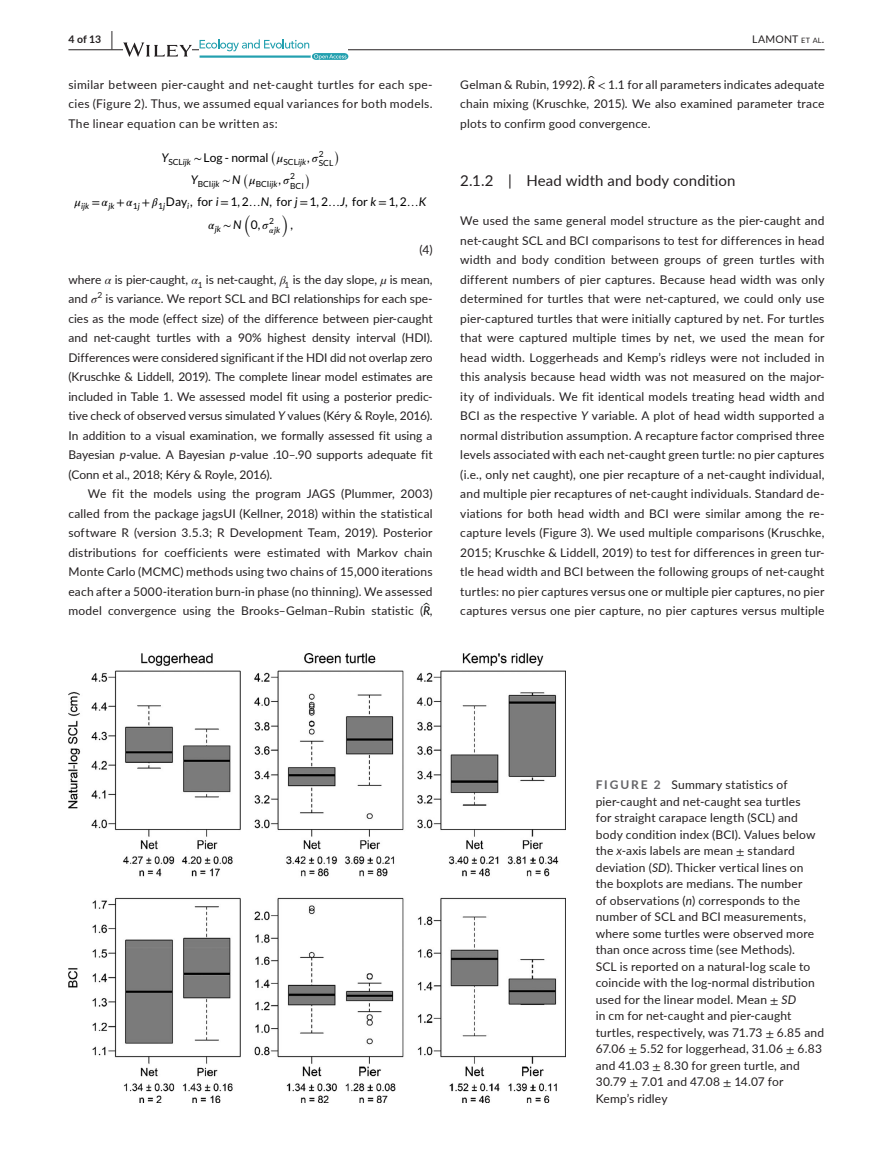
<style>
.page{position:relative;width:893px;height:1174px;background:#fff}
.page>*{position:absolute;margin:0;border:0;box-sizing:border-box;transform-origin:0 0}
.t1{font:15px "Lato";letter-spacing:.005em;color:#231f20}
.t2{font:12px/19.5px "Lato";letter-spacing:.015em;color:#231f20;text-align:justify}
.t3{font:12px "Lato";color:#000}
.t4{font:12px "STIX Math Extensions";color:#000}
.t5{font:10.5px "Lato";letter-spacing:.02em;color:#231f20}
.t6{font:700 10.5px "Lato";color:#231f20}
.t7{font:8.4px "Lato";color:#000}
.t8{font:italic 8.4px "Lato";color:#000}
.t9{font:8.4px "Lato";color:#231f20}
.s1{font-size:19.5px}
.s2{font-size:7.35px}
.s3{font-style:italic;color:#000}
.s4{font-family:"STIX"}
.s5{font-style:italic}
.s6{font-family:"STIX Math"}
.s7{font-family:"STIX Math";font-style:italic}
.s8{font-family:"STIX";font-style:italic}
.s9{font-weight:700;color:#636366}
</style>
<div class="page">
<hr style="left:68px;top:49px;width:756px;height:1px;background:#231f20">
<svg style="left:123px;top:42px;width:69px;height:15px"></svg>
<svg style="left:200px;top:39px;width:148px;height:21px"></svg>
<img style="left:68px;top:653px;width:498px;height:450px">
<p class="t6" style="left:68px;top:31px;width:46px">4 of 13 <span class="s1">|</span></p>
<p class="t5" style="left:752px;top:31px;width:74px">LAMONT <span class="s2">et al</span>.</p>
<p class="t2" style="left:68px;top:74px;width:366px">similar between pier-caught and net-caught turtles for each spe&shy;cies (Figure 2). Thus, we assumed equal variances for both models.<br>The linear equation can be written as:</p>
<p class="t2" style="left:460px;top:74px;width:366px">Gelman &amp; Rubin, 1992). <span class="s3">R</span><sup>̂</sup> <span class="s4">&lt;</span> 1.1 for all parameters indicates adequate chain mixing (Kruschke, 2015). We also examined parameter trace plots to confirm good convergence.</p>
<p class="t3" style="left:161px;top:153px;width:109px"><span class="s5">Y</span><sub>SCL</sub><sub>ijk</sub> <span class="s6">∼</span>Log - normal</p>
<p class="t4" style="left:271px;top:141px;width:7px">(</p>
<p class="t7" style="left:276px;top:158px;width:49px"><sup>𝜇</sup>SCL<span class="s5">ijk</span> <sup>,</sup> <sup>𝜎</sup>2</p>
<p class="t7" style="left:319px;top:160px;width:16px">SCL</p>
<p class="t4" style="left:334px;top:141px;width:7px">)</p>
<p class="t7" style="left:191px;top:181px;width:51px"><sup>Y</sup>BCI<span class="s5">ijk</span> <sup>∼</sup><sup>N</sup></p>
<p class="t4" style="left:243px;top:163px;width:7px">(</p>
<p class="t7" style="left:248px;top:181px;width:48px"><sup>𝜇</sup>BCI<span class="s5">ijk</span> <sup>,</sup> <sup>𝜎</sup>2</p>
<p class="t7" style="left:290px;top:182px;width:15px">BCI</p>
<p class="t4" style="left:305px;top:163px;width:7px">)</p>
<p class="t3" style="left:74px;top:197px;width:354px"><span class="s7">𝜇</span><sub>ijk</sub> <span class="s6">=</span><span class="s7">𝛼</span><sub>jk</sub> <span class="s6">+</span><span class="s7">𝛼</span><sub>1</sub><sub>j</sub> <span class="s6">+</span><span class="s7">𝛽</span><sub>1</sub><sub>j</sub>Day<sub>i</sub>, for <span class="s5">i</span><span class="s6">=</span>1, 2<span class="s6">…</span><span class="s5">N</span>, for <span class="s5">j</span><span class="s6">=</span>1, 2<span class="s6">…</span><span class="s5">J</span>, for <span class="s5">k</span> <span class="s6">=</span>1, 2<span class="s6">…</span><span class="s5">K</span></p>
<p class="t8" style="left:208px;top:226px;width:35px"><sup>𝛼</sup>jk <sup>∼</sup><sup>N</sup></p>
<p class="t4" style="left:244px;top:204px;width:9px">(</p>
<p class="t3" style="left:251px;top:220px;width:25px">0,<span class="s7">𝜎</span><sup>2</sup></p>
<p class="t4" style="left:281px;top:204px;width:9px">)</p>
<p class="t8" style="left:269px;top:227px;width:12px"><span class="s6">𝛼</span>jk</p>
<p class="t3" style="left:290px;top:220px;width:4px">,</p>
<p class="t2" style="left:419px;top:239px;width:15px">(4)</p>
<p class="t2" style="left:68px;top:269px;width:366px">where <span class="s8">α</span> is pier-caught, <span class="s8">α</span><sub>1</sub> is net-caught, <span class="s8">β</span><sub>1</sub> is the day slope, <span class="s8">µ</span> is mean, and <span class="s8">σ</span></p>
<p class="t9" style="left:97px;top:289px;width:6px">2</p>
<p class="t2" style="left:68px;top:288px;width:366px;text-indent:37px">is variance. We report SCL and BCI relationships for each spe&shy;cies as the mode (effect size) of the difference between pier-caught and net-caught turtles with a 90% highest density interval (HDI).<br>Differences were considered significant if the HDI did not overlap zero (Kruschke &amp; Liddell, 2019). The complete linear model estimates are included in Table 1. We assessed model fit using a posterior predic&shy;tive check of observed versus simulated <span class="s5">Y</span> values (Kéry &amp; Royle, 2016).<br>In addition to a visual examination, we formally assessed fit using a Bayesian <span class="s5">p</span>-value. A Bayesian <span class="s5">p</span>-value .10–.90 supports adequate fit (Conn et al., 2018; Kéry &amp; Royle, 2016).</p>
<p class="t2" style="left:68px;top:483px;width:366px;text-indent:20px">We fit the models using the program JAGS (Plummer, 2003) called from the package jagsUI (Kellner, 2018) within the statistical software R (version 3.5.3; R Development Team, 2019). Posterior distributions for coefficients were estimated with Markov chain Monte Carlo (MCMC) methods using two chains of 15,000 iterations each after a 5000-iteration burn-in phase (no thinning). We assessed model convergence using the Brooks–Gelman–Rubin statistic (<span class="s3">R</span><sup>̂</sup>,</p>
<p class="t1" style="left:460px;top:170px;width:277px">2.1.2 | Head width and body condition</p>
<p class="t2" style="left:460px;top:210px;width:366px">We used the same general model structure as the pier-caught and net-caught SCL and BCI comparisons to test for differences in head width and body condition between groups of green turtles with different numbers of pier captures. Because head width was only determined for turtles that were net-captured, we could only use pier-captured turtles that were initially captured by net. For turtles that were captured multiple times by net, we used the mean for head width. Loggerheads and Kemp’s ridleys were not included in this analysis because head width was not measured on the major&shy;ity of individuals. We fit identical models treating head width and BCI as the respective <span class="s5">Y</span> variable. A plot of head width supported a normal distribution assumption. A recapture factor comprised three levels associated with each net-caught green turtle: no pier captures (i.e., only net caught), one pier recapture of a net-caught individual, and multiple pier recaptures of net-caught individuals. Standard de&shy;viations for both head width and BCI were similar among the re&shy;capture levels (Figure 3). We used multiple comparisons (Kruschke, 2015; Kruschke &amp; Liddell, 2019) to test for differences in green tur&shy;tle head width and BCI between the following groups of net-caught turtles: no pier captures versus one or multiple pier captures, no pier captures versus one pier capture, no pier captures versus multiple</p>
<p class="t2" style="left:596px;top:776px;width:230px;line-height:16.5px;text-align:left"><span class="s9">FIGURE 2</span> Summary statistics of pier-caught and net-caught sea turtles<br>for straight carapace length (SCL) and body condition index (BCI). Values below the <span class="s5">x</span>-axis labels are mean <span class="s4">±</span> standard deviation (<span class="s5">SD</span>). Thicker vertical lines on the boxplots are medians. The number<br>of observations (<span class="s5">n</span>) corresponds to the number of SCL and BCI measurements, where some turtles were observed more than once across time (see Methods).<br>SCL is reported on a natural-log scale to coincide with the log-normal distribution used for the linear model. Mean <span class="s4">±</span> <span class="s5">SD<br></span>in cm for net-caught and pier-caught turtles, respectively, was 71.73 <span class="s4">±</span> 6.85 and 67.06 <span class="s4">±</span> 5.52 for loggerhead, 31.06 <span class="s4">±</span> 6.83 and 41.03 <span class="s4">±</span> 8.30 for green turtle, and 30.79 <span class="s4">±</span> 7.01 and 47.08 <span class="s4">±</span> 14.07 for Kemp’s ridley</p>
</div>
